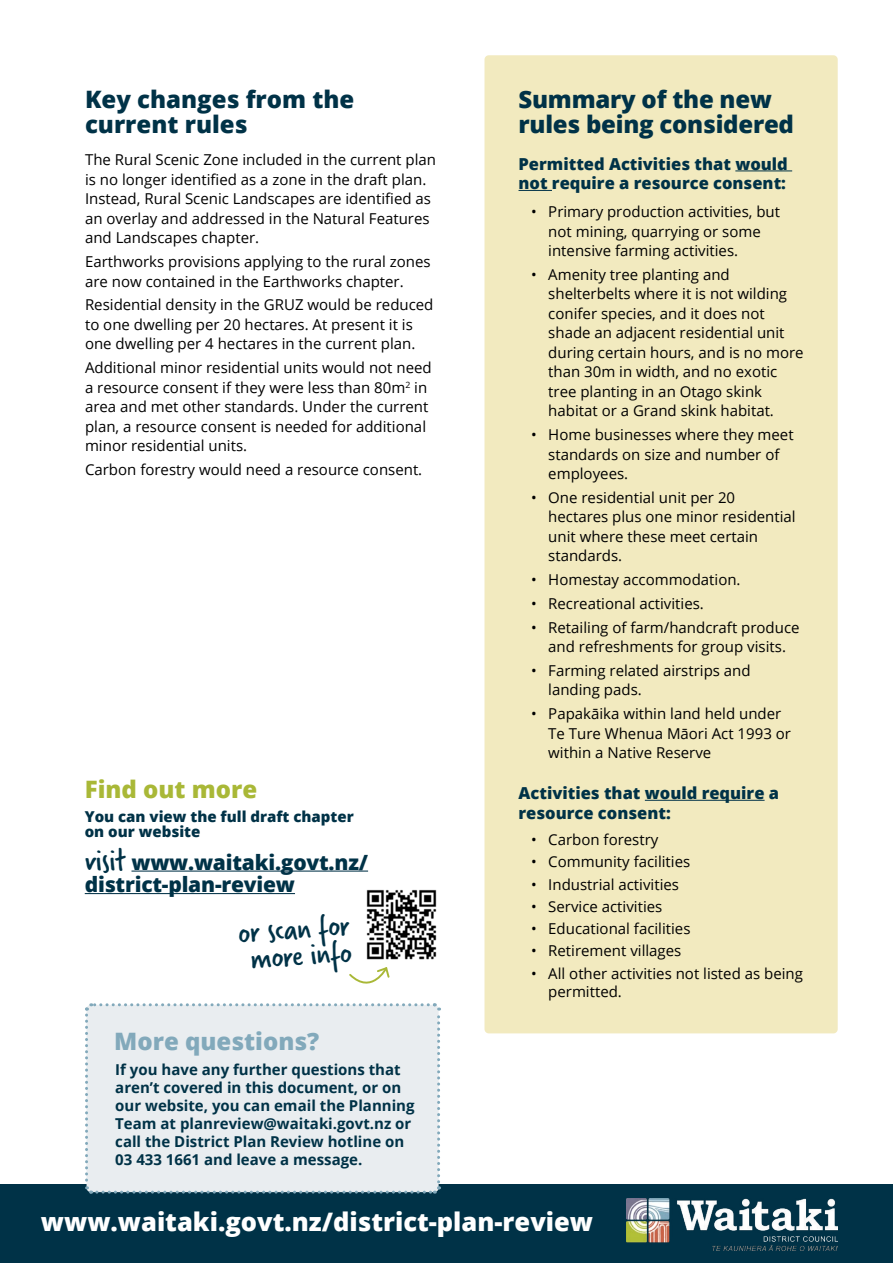
<style>
.page{position:relative;width:893px;height:1263px;background:#fff}
.page>*{position:absolute;margin:0;border:0;box-sizing:border-box;transform-origin:0 0}
.t1{font:33px/27px "Verveine";color:#003247;text-align:center}
.t2{font:800 25.5px "Open Sans";color:#fff}
.t3{font:800 24px/25.5px "Open Sans";letter-spacing:-.01em;color:#003247}
.t4{font:800 24px "Open Sans";color:#82a9bb}
.t5{font:800 24px "Open Sans";color:#a9b837}
.t6{font:800 21px/22.5px "Open Sans";letter-spacing:-.01em;color:#003247}
.t7{font:800 16.5px/19.5px "Open Sans";color:#003247}
.t8{font:15px/19.5px "Open Sans";color:#000}
.t9{font:700 15px/18px "Open Sans";color:#003247}
.t10{font:800 15px/15px "Open Sans";color:#003247}
.s1{font-family:"Verveine";font-weight:400;font-size:33px}
</style>
<div class="page">
<div style="left:0;top:1184px;width:893px;height:79px;background:#003247"></div>
<img style="left:627px;top:1199px;width:210px;height:51px">
<div style="left:484px;top:55px;width:354px;height:978px;background:#f2eabf;border-radius:4px"></div>
<hr style="left:735px;top:170px;width:57px;height:1px;background:#003247">
<hr style="left:518px;top:190px;width:34px;height:1px;background:#003247">
<hr style="left:645px;top:800px;width:120px;height:1px;background:#003247">
<div style="left:85px;top:1003px;width:356px;height:191px;background:#e9edf0"></div>
<img style="left:366px;top:889px;width:71px;height:71px">
<svg style="left:349px;top:967px;width:41px;height:17px"></svg>
<hr style="left:131px;top:870px;width:237px;height:1px;background:#003247">
<hr style="left:85px;top:893px;width:210px;height:1px;background:#003247">
<h3 class="t3" style="left:85px;top:85px;width:271px">Key changes from the current rules</h3>
<p class="t8" style="left:85px;top:150px;width:352px">The Rural Scenic Zone included in the current plan is no longer identified as a zone in the draft plan.<br>Instead, Rural Scenic Landscapes are identified as an overlay and addressed in the Natural Features and Landscapes chapter.</p>
<p class="t8" style="left:85px;top:252px;width:347px">Earthworks provisions applying to the rural zones are now contained in the Earthworks chapter.</p>
<p class="t8" style="left:85px;top:295px;width:350px">Residential density in the GRUZ would be reduced to one dwelling per 20 hectares. At present it is one dwelling per 4 hectares in the current plan.</p>
<p class="t8" style="left:85px;top:358px;width:348px">Additional minor residential units would not need a resource consent if they were less than 80m<sup>2</sup> in area and met other standards. Under the current plan, a resource consent is needed for additional minor residential units.</p>
<p class="t8" style="left:85px;top:459px;width:339px">Carbon forestry would need a resource consent.</p>
<h3 class="t5" style="left:85px;top:771px;width:174px">Find out more</h3>
<p class="t10" style="left:85px;top:808px;width:271px">You can view the full draft chapter on our website</p>
<h3 class="t6" style="left:85px;top:849px;width:285px"><span class="s1">visit</span> www.waitaki.govt.nz/ district-plan-review</h3>
<h1 class="t1" style="left:237px;top:919px;width:113px;rotate:-4deg">or scan for more info</h1>
<h3 class="t4" style="left:114px;top:1023px;width:207px">More questions?</h3>
<p class="t9" style="left:115px;top:1060px;width:301px">If you have any further questions that aren’t covered in this document, or on our website, you can email the Planning Team at planreview@waitaki.govt.nz or call the District Plan Review hotline on 03 433 1661 and leave a message.</p>
<h3 class="t3" style="left:518px;top:85px;width:277px">Summary of the new rules being considered</h3>
<p class="t7" style="left:518px;top:153px;width:271px">Permitted Activities that would not require a resource consent:</p>
<p class="t8" style="left:548px;top:202px;width:233px;text-indent:-17px">• Primary production activities, but not mining, quarrying or some intensive farming activities.</p>
<p class="t8" style="left:548px;top:264px;width:257px;text-indent:-17px">• Amenity tree planting and shelterbelts where it is not wilding conifer species, and it does not shade an adjacent residential unit during certain hours, and is no more than 30m in width, and no exotic tree planting in an Otago skink habitat or a Grand skink habitat.</p>
<p class="t8" style="left:548px;top:425px;width:247px;text-indent:-17px">• Home businesses where they meet standards on size and number of employees.</p>
<p class="t8" style="left:548px;top:487px;width:249px;text-indent:-17px">• One residential unit per 20 hectares plus one minor residential unit where these meet certain standards.</p>
<p class="t8" style="left:531px;top:570px;width:211px">• Homestay accommodation.</p>
<p class="t8" style="left:531px;top:593px;width:174px">• Recreational activities.</p>
<p class="t8" style="left:531px;top:617px;width:270px;text-align:center">• Retailing of farm/handcraft produce and refreshments for group visits.</p>
<p class="t8" style="left:548px;top:660px;width:204px;text-indent:-17px">• Farming related airstrips and landing pads.</p>
<p class="t8" style="left:548px;top:704px;width:244px;text-indent:-17px">• Papakāika within land held under<br>Te Ture Whenua Māori Act 1993 or within a Native Reserve</p>
<p class="t7" style="left:518px;top:782px;width:262px">Activities that would require a resource consent:</p>
<p class="t8" style="left:531px;top:829px;width:129px">• Carbon forestry</p>
<p class="t8" style="left:531px;top:852px;width:161px">• Community facilities</p>
<p class="t8" style="left:531px;top:874px;width:149px">• Industrial activities</p>
<p class="t8" style="left:531px;top:896px;width:133px">• Service activities</p>
<p class="t8" style="left:531px;top:918px;width:161px">• Educational facilities</p>
<p class="t8" style="left:531px;top:941px;width:152px">• Retirement villages</p>
<p class="t8" style="left:548px;top:964px;width:256px;line-height:18px;text-indent:-17px">• All other activities not listed as being permitted.</p>
<h2 class="t2" style="left:41px;top:1202px;width:554px">www.waitaki.govt.nz/district-plan-review</h2>
</div>
